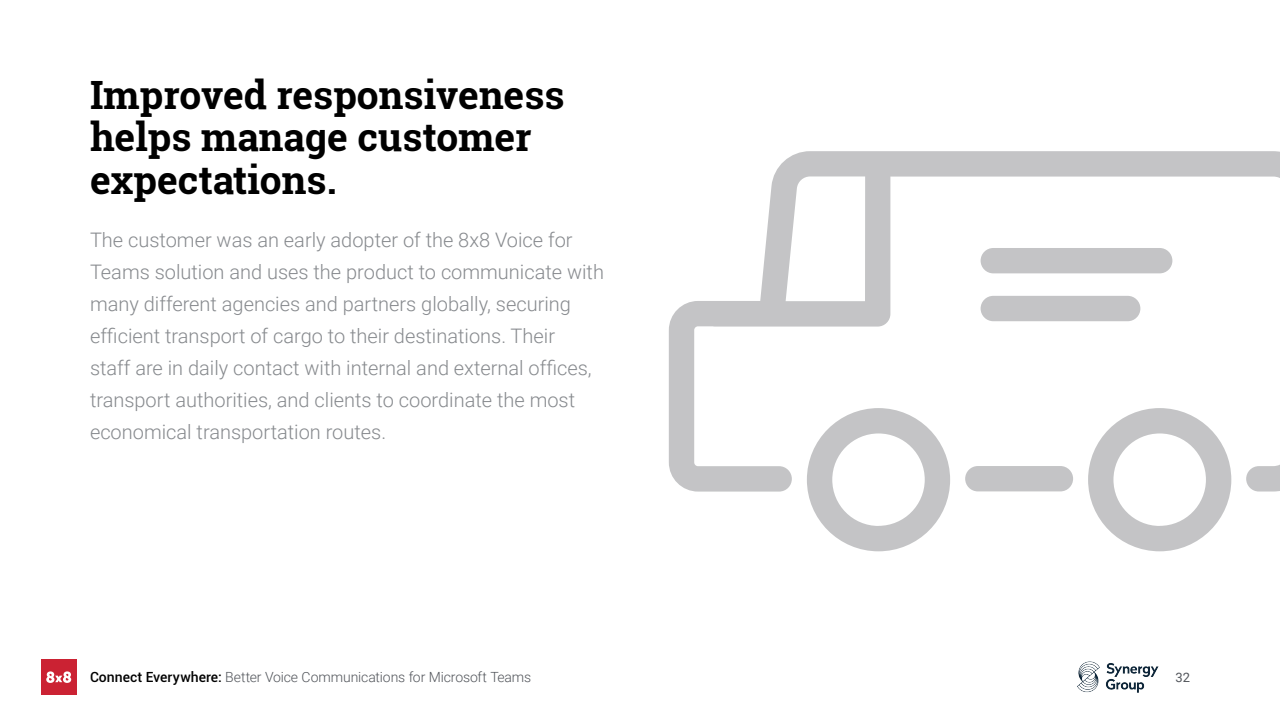
<style>
.page{position:relative;width:1280px;height:720px;background:#fff}
.page>*{position:absolute;margin:0;border:0;box-sizing:border-box;transform-origin:0 0}
.t1{font:700 39px/42.5px "Roboto Slab";color:#000}
.t2{font:300 20px/32px "Roboto";color:#878a8e}
.t3{font:300 14px "Roboto";letter-spacing:-.01em;color:#52555b}
.t4{font:13px "Roboto";color:#52555b}
.s1{font-weight:500;color:#000}
</style>
<div class="page">
<div style="left:41px;top:659px;width:35px;height:36px;background:#cb2233"></div>
<svg style="left:46px;top:671px;width:25px;height:12px"></svg>
<svg style="left:808px;top:492px;width:141px;height:59px"></svg>
<svg style="left:1089px;top:492px;width:141px;height:59px"></svg>
<svg style="left:669px;top:151px;width:611px;height:341px"></svg>
<div style="left:965px;top:466px;width:108px;height:25px;background:#c4c4c6;border-radius:13px"></div>
<div style="left:981px;top:248px;width:191px;height:25px;background:#c4c4c6;border-radius:13px"></div>
<div style="left:981px;top:296px;width:159px;height:25px;background:#c4c4c6;border-radius:13px"></div>
<img style="left:1077px;top:661px;width:82px;height:32px">
<h1 class="t1" style="left:90px;top:73px;width:476px">Improved responsiveness helps manage customer expectations.</h1>
<p class="t2" style="left:90px;top:223px;width:515px">The customer was an early adopter of the 8x8 Voice for Teams solution and uses the product to communicate with many different agencies and partners globally, securing efficient transport of cargo to their destinations. Their<br>staff are in daily contact with internal and external offices, transport authorities, and clients to coordinate the most economical transportation routes.</p>
<p class="t3" style="left:90px;top:668px;width:443px"><span class="s1">Connect Everywhere:</span> Better Voice Communications for Microsoft Teams</p>
<p class="t4" style="left:1175px;top:668px;width:16px">32</p>
</div>
